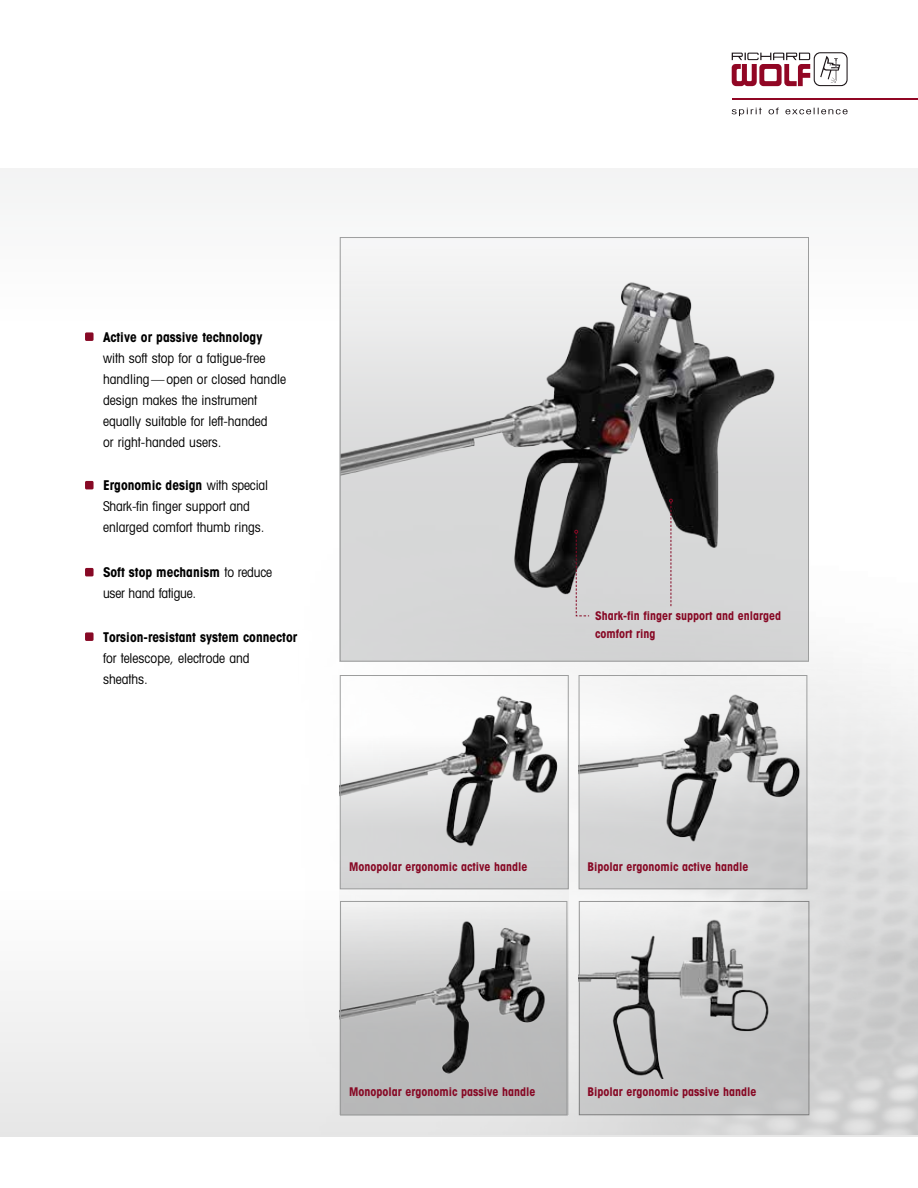
<style>
.page{position:relative;width:918px;height:1188px;background:#fff}
.page>*{position:absolute;margin:0;border:0;box-sizing:border-box;transform-origin:0 0}
.t1{font:condensed 13.5px/21px "Avant Garde";color:#000}
.t2{font:700 condensed 13.5px "Avant Garde";color:#000}
.t3{font:700 condensed 12px/18px "Avant Garde";color:#870925}
.s1{font-weight:700}
</style>
<div class="page">
<div style="left:0;top:168px;width:918px;height:199px;background:#f7f8f8"></div>
<img style="left:687px;top:658px;width:231px;height:157px">
<svg style="left:687px;top:815px;width:231px;height:322px;background:#d5d6d6"></svg>
<img style="left:0;top:480px;width:687px;height:657px">
<div style="left:85px;top:332px;width:9px;height:9px;background:#870925;border-radius:2px"></div>
<div style="left:85px;top:481px;width:9px;height:8px;background:#870925;border-radius:2px"></div>
<div style="left:85px;top:568px;width:9px;height:8px;background:#870925;border-radius:2px"></div>
<div style="left:85px;top:632px;width:9px;height:9px;background:#870925;border-radius:2px"></div>
<div style="left:579px;top:737px;width:228px;height:152px;background:#cfd0d0"></div>
<div style="left:340px;top:737px;width:229px;height:152px;background:#d4d5d5"></div>
<img style="left:339px;top:690px;width:228px;height:160px">
<img style="left:581px;top:690px;width:224px;height:152px">
<div style="left:340px;top:675px;width:229px;height:214px;border:1px solid #9c9d9d"></div>
<div style="left:579px;top:675px;width:228px;height:214px;border:1px solid #9c9d9d"></div>
<div style="left:339px;top:237px;width:470px;height:425px;background:linear-gradient(to bottom,#f1f1f2,#cdcece)"></div>
<img style="left:342px;top:267px;width:452px;height:346px">
<svg style="left:339px;top:856px;width:230px;height:259px"></svg>
<img style="left:342px;top:903px;width:218px;height:183px">
<div style="left:340px;top:901px;width:227px;height:214px;border:1px solid #9c9d9d"></div>
<div style="left:579px;top:901px;width:228px;height:214px;background:linear-gradient(to bottom,#dbdcdc,#bbbcbc)"></div>
<svg style="left:732px;top:108px;width:116px;height:8px"></svg>
<svg style="left:732px;top:52px;width:116px;height:34px"></svg>
<hr style="left:732px;top:98px;width:186px;height:1px;background:#910624">
<svg style="left:669px;top:499px;width:4px;height:107px"></svg>
<svg style="left:574px;top:530px;width:16px;height:87px"></svg>
<img style="left:579px;top:902px;width:198px;height:177px">
<p class="t2" style="left:103px;top:328px;width:161px">Active or passive technology</p>
<p class="t1" style="left:103px;top:347px;width:185px">with soft stop for a fatigue-free handling—open or closed handle design makes the instrument equally suitable for left-handed<br>or right-handed users.</p>
<p class="t1" style="left:103px;top:475px;width:167px"><span class="s1">Ergonomic design</span> with special<br>Shark-fin finger support and enlarged comfort thumb rings.</p>
<p class="t1" style="left:103px;top:562px;width:171px"><span class="s1">Soft stop mechanism</span> to reduce user hand fatigue.</p>
<p class="t2" style="left:103px;top:628px;width:196px">Torsion-resistant system connector</p>
<p class="t1" style="left:103px;top:647px;width:148px">for telescope, electrode and sheaths.</p>
<p class="t3" style="left:595px;top:606px;width:188px">Shark-fin finger support and enlarged comfort ring</p>
<p class="t3" style="left:349px;top:857px;width:180px">Monopolar ergonomic active handle</p>
<p class="t3" style="left:588px;top:857px;width:163px">Bipolar ergonomic active handle</p>
<p class="t3" style="left:349px;top:1082px;width:188px">Monopolar ergonomic passive handle</p>
<p class="t3" style="left:588px;top:1082px;width:171px">Bipolar ergonomic passive handle</p>
</div>
